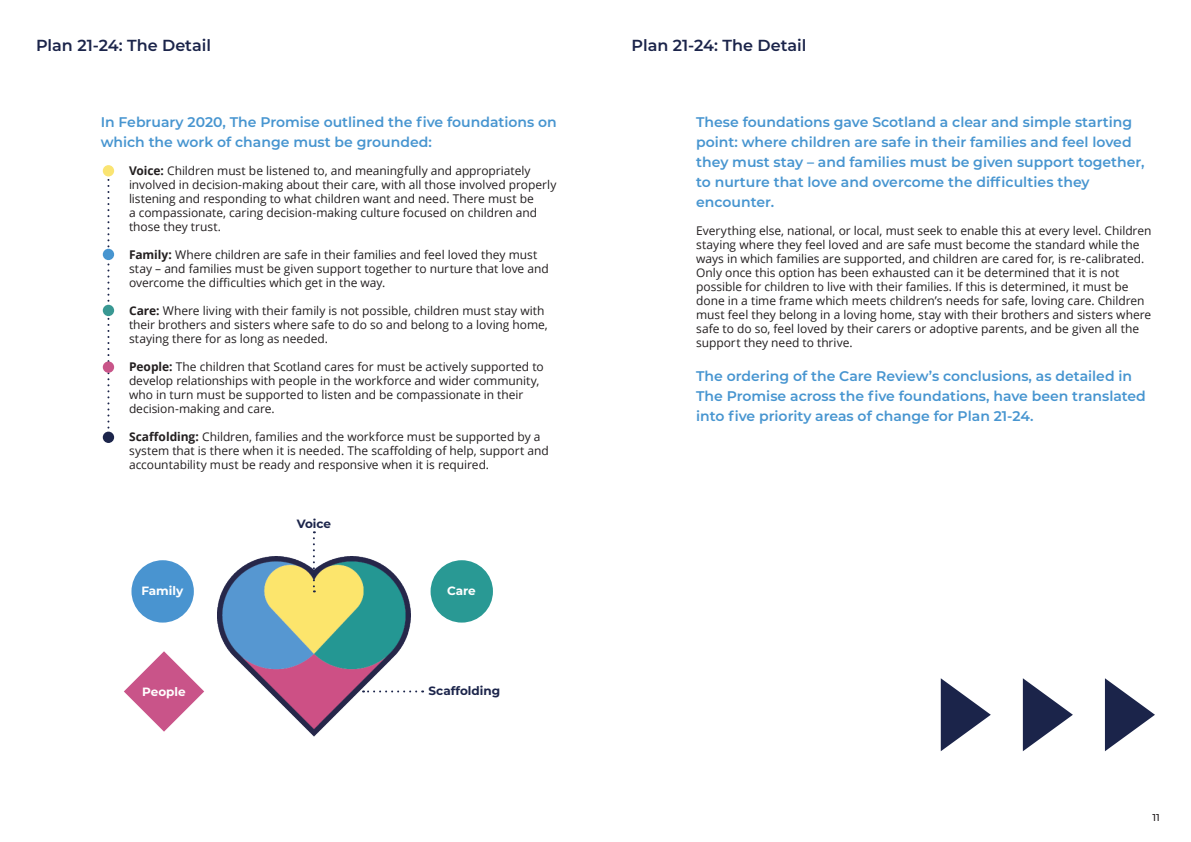
<style>
.page{position:relative;width:1191px;height:842px;background:#fff}
.page>*{position:absolute;margin:0;border:0;box-sizing:border-box;transform-origin:0 0}
.t1{font:600 16px "Montserrat";color:#1b244a}
.t2{font:600 14px/20px "Montserrat";color:#4795d0}
.t3{font:12px/14px "Open Sans";letter-spacing:-.005em;color:#231f20}
.t4{font:700 12px "Montserrat";color:#1c254b}
.t5{font:700 12px "Montserrat";color:#fff}
.t6{font:500 10px "Montserrat";color:#231f20}
.s1{font-weight:700}
</style>
<div class="page">
<div style="left:131px;top:560px;width:63px;height:63px;background:#4994d0;border-radius:50%"></div>
<div style="left:430px;top:560px;width:63px;height:63px;background:#299994;border-radius:50%"></div>
<svg style="left:124px;top:651px;width:80px;height:81px"></svg>
<img style="left:217px;top:556px;width:193px;height:180px">
<svg style="left:313px;top:531px;width:2px;height:61px"></svg>
<svg style="left:363px;top:690px;width:53px;height:2px"></svg>
<svg style="left:107px;top:176px;width:2px;height:256px"></svg>
<div style="left:103px;top:165px;width:11px;height:11px;background:#fae472;border-radius:50%"></div>
<div style="left:103px;top:249px;width:11px;height:11px;background:#4795d0;border-radius:50%"></div>
<div style="left:103px;top:305px;width:11px;height:11px;background:#399893;border-radius:50%"></div>
<div style="left:103px;top:361px;width:11px;height:12px;background:#c85589;border-radius:50%"></div>
<div style="left:103px;top:432px;width:11px;height:11px;background:#1c254b;border-radius:50%"></div>
<svg style="left:940px;top:678px;width:50px;height:73px"></svg>
<svg style="left:1022px;top:678px;width:51px;height:73px"></svg>
<svg style="left:1105px;top:678px;width:50px;height:73px"></svg>
<h1 class="t1" style="left:36px;top:34px;width:176px">Plan 21-24: The Detail</h1>
<h1 class="t1" style="left:631px;top:34px;width:176px">Plan 21-24: The Detail</h1>
<p class="t2" style="left:101px;top:111px;width:458px">In February 2020, The Promise outlined the five foundations on which the work of change must be grounded:</p>
<p class="t3" style="left:129px;top:163px;width:429px"><span class="s1">Voice:</span> Children must be listened to, and meaningfully and appropriately involved in decision-making about their care, with all those involved properly listening and responding to what children want and need. There must be<br>a compassionate, caring decision-making culture focused on children and those they trust.</p>
<p class="t3" style="left:129px;top:247px;width:421px"><span class="s1">Family:</span> Where children are safe in their families and feel loved they must stay – and families must be given support together to nurture that love and overcome the difficulties which get in the way.</p>
<p class="t3" style="left:129px;top:303px;width:420px"><span class="s1">Care:</span> Where living with their family is not possible, children must stay with their brothers and sisters where safe to do so and belong to a loving home, staying there for as long as needed.</p>
<p class="t3" style="left:129px;top:359px;width:416px"><span class="s1">People:</span> The children that Scotland cares for must be actively supported to develop relationships with people in the workforce and wider community, who in turn must be supported to listen and be compassionate in their decision-making and care.</p>
<p class="t3" style="left:129px;top:429px;width:421px"><span class="s1">Scaffolding:</span> Children, families and the workforce must be supported by a system that is there when it is needed. The scaffolding of help, support and accountability must be ready and responsive when it is required.</p>
<p class="t4" style="left:297px;top:515px;width:36px">Voice</p>
<p class="t5" style="left:141px;top:582px;width:43px">Family</p>
<p class="t5" style="left:447px;top:582px;width:30px">Care</p>
<p class="t5" style="left:142px;top:683px;width:45px">People</p>
<p class="t4" style="left:428px;top:682px;width:73px">Scaffolding</p>
<p class="t2" style="left:696px;top:111px;width:450px">These foundations gave Scotland a clear and simple starting point: where children are safe in their families and feel loved they must stay – and families must be given support together, to nurture that love and overcome the difficulties they encounter.</p>
<p class="t3" style="left:696px;top:223px;width:457px">Everything else, national, or local, must seek to enable this at every level. Children staying where they feel loved and are safe must become the standard while the ways in which families are supported, and children are cared for, is re-calibrated.<br>Only once this option has been exhausted can it be determined that it is not possible for children to live with their families. If this is determined, it must be done in a time frame which meets children’s needs for safe, loving care. Children must feel they belong in a loving home, stay with their brothers and sisters where safe to do so, feel loved by their carers or adoptive parents, and be given all the support they need to thrive.</p>
<p class="t2" style="left:696px;top:365px;width:451px">The ordering of the Care Review’s conclusions, as detailed in<br>The Promise across the five foundations, have been translated into five priority areas of change for Plan 21-24.</p>
<p class="t6" style="left:1152px;top:810px;width:9px">11</p>
</div>
